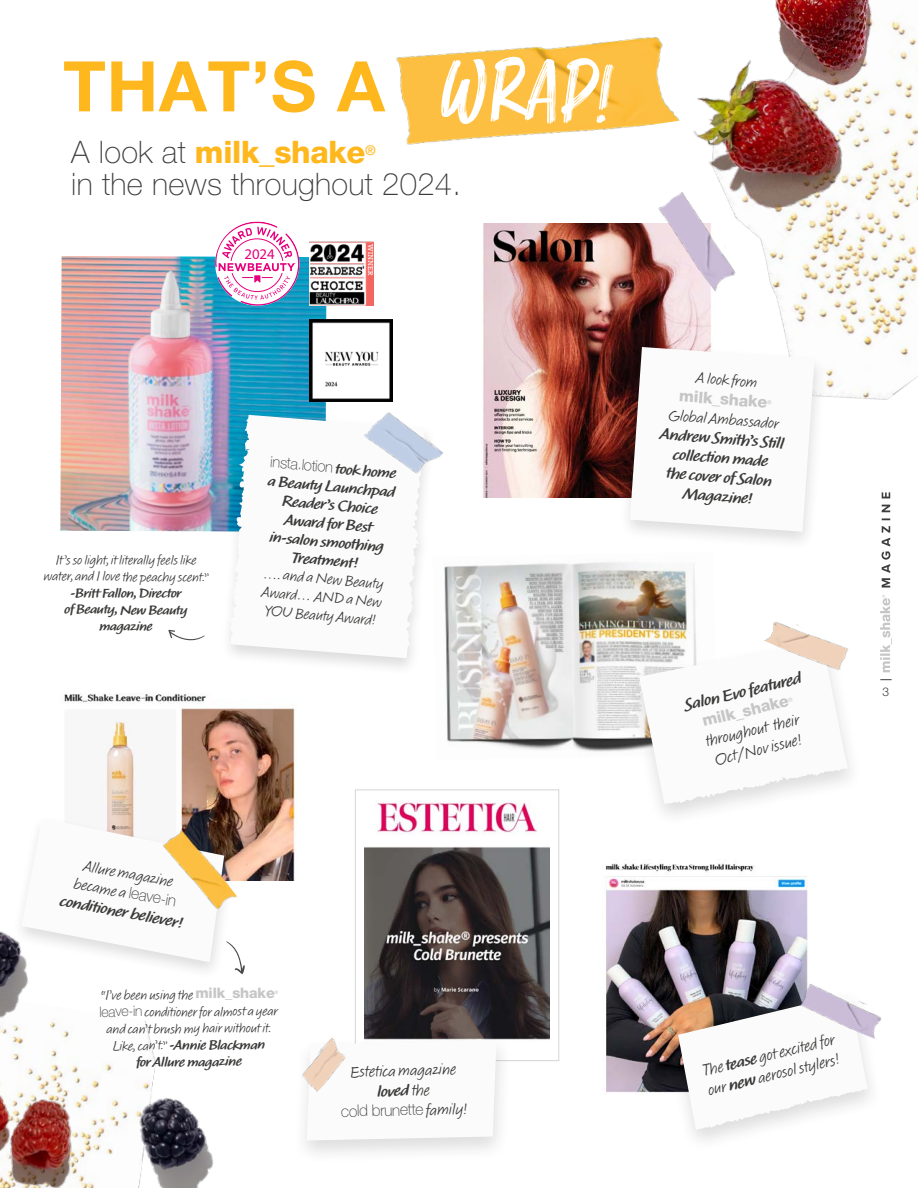
<style>
.page{position:relative;width:918px;height:1188px;background:#fff}
.page>*{position:absolute;margin:0;border:0;box-sizing:border-box;transform-origin:0 0}
.t1{font:700 69.75px "Helvetica Neue LT Pro";color:#ffb71e}
.t2{font:100 31.05px "Helvetica Neue LT Pro";letter-spacing:.01em;color:#3c3c3b}
.t3{font:800 31.05px "Helvetica Neue LT Pro";letter-spacing:-.01em;color:#ffb71e}
.t4{font:16.65px/20px "Calliope MVB";color:#3c3c3b;text-align:center}
.t5{font:700 16.65px "Calliope MVB";color:#3c3c3b}
.t6{font:700 16.05px/19.2px "Calliope MVB";color:#3c3c3b;text-align:center}
.t7{font:16.05px "Calliope MVB";color:#3c3c3b}
.t8{font:100 16.05px "Helvetica Neue LT Pro";color:#3c3c3b}
.t9{font:800 16.05px "Helvetica Neue LT Pro";color:#c6c6c6}
.t10{font:700 15.45px/18.5px "Calliope MVB";color:#3c3c3b;text-align:center}
.t11{font:15.45px/18.5px "Calliope MVB";color:#3c3c3b;text-align:center}
.t12{font:100 15.45px "Helvetica Neue LT Pro";color:#3c3c3b}
.t13{font:14.85px "Myriad Pro";color:#e6007d}
.t14{font:13.8px/16.5px "Calliope MVB";letter-spacing:-.02em;color:#3c3c3b;text-align:center}
.t15{font:700 13.5px/16.5px "Calliope MVB";letter-spacing:-.02em;color:#3c3c3b;text-align:center}
.t16{font:500 13.5px "Helvetica Neue LT Pro";color:#ffb71e}
.t17{font:300 12px "Helvetica Neue LT Pro";color:#3c3c3b}
.s1{font-family:"Smoothy";font-weight:400;font-style:italic;font-size:81.15px;color:#fff}
.s2{font-weight:100;color:#3c3c3b}
.s3{font-family:"Calliope MVB";font-weight:700}
.s4{font-family:"Calliope MVB";font-weight:400}
.s5{font-family:"Helvetica Neue LT Pro";font-weight:800;font-size:14.4px;color:#c6c6c6}
.s6{font-family:"Helvetica Neue LT Pro";font-weight:100;font-size:14.4px}
.s7{font-weight:700}
</style>
<div class="page">
<svg style="left:880px;top:679px;width:12px;height:1px"></svg>
<svg style="left:880px;top:595px;width:12px;height:77px"></svg>
<svg style="left:882px;top:492px;width:8px;height:96px"></svg>
<img style="left:60px;top:256px;width:267px;height:276px">
<img style="left:64px;top:694px;width:233px;height:186px">
<div style="left:11px;top:814px;width:225px;height:167px;background:#1d1d1b;opacity:.15"></div>
<img style="left:444px;top:562px;width:252px;height:190px">
<img style="left:364px;top:801px;width:186px;height:239px">
<div style="left:355px;top:790px;width:204px;height:271px;border:1px solid #d5d5d5"></div>
<div style="left:626px;top:635px;width:237px;height:193px;background:#1d1d1b;opacity:.15"></div>
<img style="left:310px;top:319px;width:82px;height:83px">
<img style="left:396px;top:41px;width:217px;height:104px">
<img style="left:483px;top:223px;width:136px;height:274px">
<div style="left:220px;top:411px;width:216px;height:265px;background:#1d1d1b;opacity:.15"></div>
<svg style="left:227px;top:415px;width:199px;height:243px"></svg>
<img style="left:358px;top:411px;width:85px;height:73px">
<img style="left:0;top:903px;width:54px;height:95px">
<img style="left:200px;top:1128px;width:14px;height:54px">
<img style="left:613px;top:0;width:305px;height:475px">
<div style="left:619px;top:342px;width:209px;height:209px;background:#1d1d1b;opacity:.15"></div>
<img style="left:756px;top:622px;width:97px;height:53px">
<svg style="left:215px;top:222px;width:84px;height:84px"></svg>
<img style="left:0;top:998px;width:200px;height:190px">
<img style="left:309px;top:242px;width:65px;height:64px">
<img style="left:605px;top:863px;width:203px;height:230px">
<div style="left:665px;top:989px;width:219px;height:164px;background:#1d1d1b;opacity:.15"></div>
<div style="left:293px;top:1034px;width:220px;height:130px;background:#1d1d1b;opacity:.15"></div>
<img style="left:794px;top:979px;width:90px;height:60px">
<img style="left:295px;top:1037px;width:57px;height:58px">
<svg style="left:168px;top:630px;width:37px;height:11px"></svg>
<svg style="left:21px;top:818px;width:224px;height:156px"></svg>
<svg style="left:639px;top:640px;width:210px;height:164px"></svg>
<svg style="left:630px;top:347px;width:185px;height:185px"></svg>
<svg style="left:678px;top:994px;width:191px;height:136px"></svg>
<svg style="left:307px;top:1038px;width:190px;height:103px"></svg>
<h1 class="t1" style="left:63px;top:43px;width:547px">THAT’S A <span class="s1">WRAP!</span></h1>
<h2 class="t3" style="left:71px;top:134px;width:296px"><span class="s2">A look at</span> milk_shake</h2>
<p class="t16" style="left:365px;top:142px;width:12px">®</p>
<h2 class="t2" style="left:71px;top:166px;width:391px">in the news throughout 2024.</h2>
<p class="t13" style="left:244px;top:245px;width:32px">2024</p>
<p class="t14" style="left:44px;top:552px;width:167px">It’s so light, it literally feels like water, and I love the peachy scent.”</p>
<p class="t15" style="left:65px;top:586px;width:125px">-Britt Fallon, Director of Beauty, New Beauty magazine</p>
<p class="t12" style="left:271px;top:453px;width:128px;rotate:5deg">insta.lotion <span class="s3">took home</span></p>
<p class="t10" style="left:269px;top:472px;width:129px;rotate:5deg">a Beauty Launchpad<br>Reader’s Choice<br>Award for Best in-salon smoothing<br>Treatment!</p>
<p class="t11" style="left:264px;top:565px;width:122px;rotate:5deg">…. and a New Beauty<br>Award… AND a New<br>YOU Beauty Award!</p>
<p class="t7" style="left:86px;top:856px;width:92px;rotate:11deg">Allure magazine</p>
<p class="t8" style="left:76px;top:872px;width:105px;rotate:11deg"><span class="s4">became a</span> leave-in</p>
<p class="t6" style="left:62px;top:891px;width:126px;rotate:11deg">conditioner believer!</p>
<p class="t14" style="left:101px;top:988px;width:175px;rotate:-1deg">“I’ve been using the <span class="s5">milk_shake</span></p>
<p class="t14" style="left:99px;top:1006px;width:180px;rotate:-1deg"><span class="s6">leave-in</span> conditioner for almost a year and can’t brush my hair without it.<br>Like, can’t.” <span class="s7">-Annie Blackman<br>for Allure magazine</span></p>
<p class="t4" style="left:350px;top:1062px;width:108px;rotate:-1deg">Estetica magazine</p>
<p class="t6" style="left:377px;top:1083px;width:33px;rotate:-2deg">loved</p>
<p class="t8" style="left:341px;top:1102px;width:84px;rotate:-2deg">cold brunette</p>
<p class="t4" style="left:426px;top:1100px;width:43px;rotate:-1deg">family!</p>
<p class="t7" style="left:697px;top:368px;width:63px;rotate:4deg">A look from</p>
<p class="t9" style="left:680px;top:386px;width:90px;rotate:5deg">milk_shake</p>
<p class="t7" style="left:669px;top:406px;width:112px;rotate:4deg">Global Ambassador</p>
<p class="t6" style="left:661px;top:425px;width:125px;rotate:4deg">Andrew Smith’s Still collection made<br>the cover of Salon<br>Magazine!</p>
<p class="t5" style="left:682px;top:695px;width:122px;rotate:-13deg">Salon Evo featured</p>
<p class="t9" style="left:700px;top:711px;width:90px;rotate:-13deg">milk_shake</p>
<p class="t4" style="left:704px;top:732px;width:98px;rotate:-13deg">throughout their<br>Oct/Nov issue!</p>
<p class="t17" style="left:883px;top:684px;width:8px">3</p>
<p class="t4" style="left:701px;top:1061px;width:136px;text-align:right;rotate:-13deg">got excited for<br>our <span class="s7">new</span> aerosol stylers!</p>
<p class="t6" style="left:724px;top:1057px;width:33px;rotate:-14deg">tease</p>
</div>
